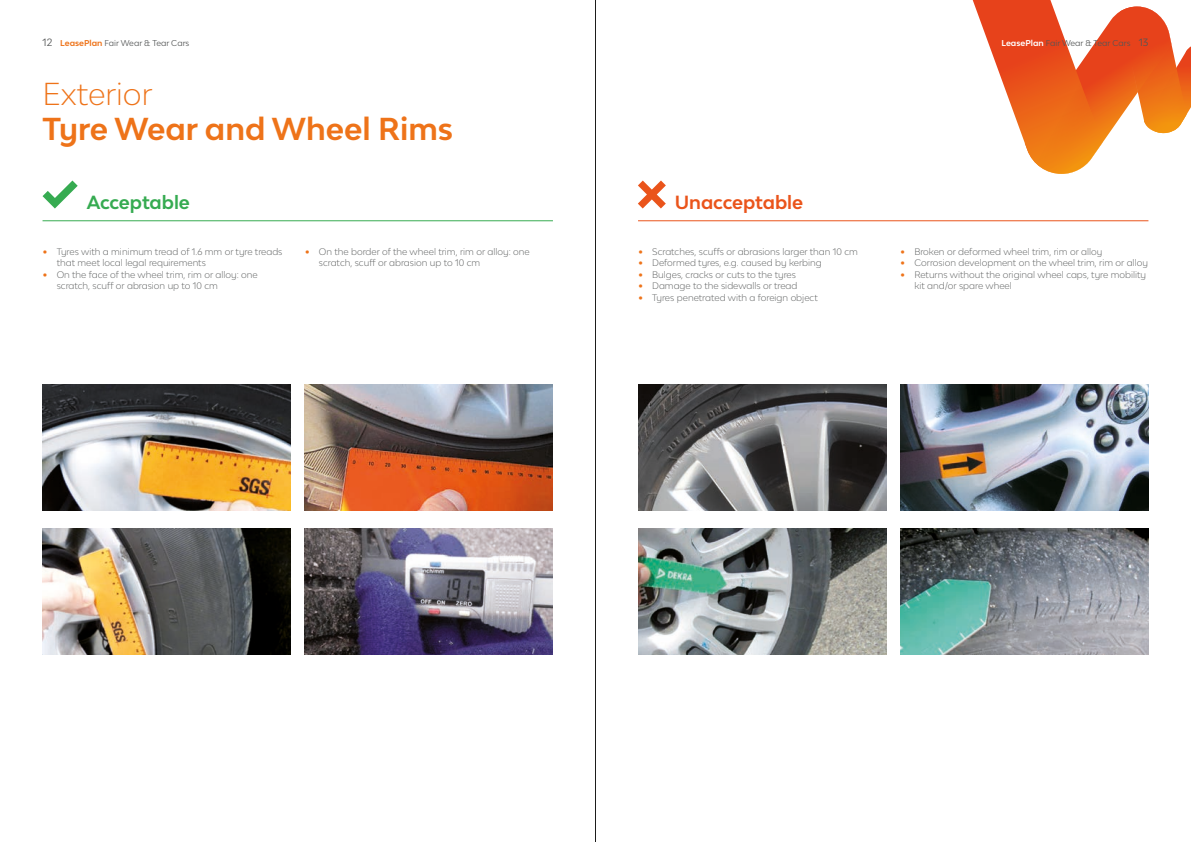
<style>
.page{position:relative;width:1191px;height:842px;background:#fff}
.page>*{position:absolute;margin:0;border:0;box-sizing:border-box;transform-origin:0 0}
.t1{font:700 30px "Lease Plan";color:#ee7319}
.t2{font:300 30px "Lease Plan";color:#ee7319}
.t3{font:700 18px "Lease Plan";letter-spacing:-.005em;color:#ea541b}
.t4{font:700 18px "Lease Plan";letter-spacing:-.01em;color:#36ab51}
.t5{font:300 9px/11.5px "Lease Plan";color:#545656}
.t6{font:8px "Lease Plan";color:#545656}
.s1{font-size:10px}
.s2{font-weight:700;color:#ee7319}
.s3{font-weight:700;color:#fff}
.s4{font-weight:700;font-size:13px;color:#ee7319}
</style>
<div class="page">
<svg style="left:972px;top:0;width:219px;height:174px"></svg>
<img style="left:638px;top:384px;width:248px;height:126px">
<img style="left:900px;top:384px;width:248px;height:126px">
<img style="left:638px;top:528px;width:248px;height:126px">
<img style="left:900px;top:528px;width:248px;height:126px">
<img style="left:43px;top:384px;width:248px;height:126px">
<img style="left:305px;top:384px;width:248px;height:126px">
<img style="left:305px;top:528px;width:248px;height:126px">
<img style="left:43px;top:528px;width:248px;height:126px">
<svg style="left:43px;top:181px;width:35px;height:28px"></svg>
<svg style="left:638px;top:180px;width:28px;height:28px"></svg>
<hr style="left:43px;top:220px;width:510px;height:1px;background:#36ab51">
<hr style="left:638px;top:220px;width:510px;height:1px;background:#ea541b">
<hr style="left:595px;top:0;width:1px;height:842px;background:#1d1d1b">
<p class="t6" style="left:43px;top:38px;width:148px"><span class="s1">12</span> <span class="s2">LeasePlan</span> Fair Wear &amp; Tear Cars</p>
<p class="t6" style="left:1001px;top:38px;width:148px"><span class="s3">LeasePlan</span> Fair Wear &amp; Tear Cars <span class="s1">13</span></p>
<h1 class="t2" style="left:43px;top:74px;width:111px">Exterior</h1>
<h1 class="t1" style="left:43px;top:109px;width:412px">Tyre Wear and Wheel Rims</h1>
<h2 class="t4" style="left:87px;top:190px;width:105px">Acceptable</h2>
<h2 class="t3" style="left:675px;top:190px;width:130px">Unacceptable</h2>
<p class="t5" style="left:57px;top:245px;width:227px;text-indent:-14px"><span class="s4">•</span> Tyres with a minimum tread of 1.6 mm or tyre treads that meet local legal requirements</p>
<p class="t5" style="left:57px;top:268px;width:202px;text-indent:-14px"><span class="s4">•</span> On the face of the wheel trim, rim or alloy: one scratch, scuff or abrasion up to 10 cm</p>
<p class="t5" style="left:319px;top:245px;width:212px;text-indent:-14px"><span class="s4">•</span> On the border of the wheel trim, rim or alloy: one scratch, scuff or abrasion up to 10 cm</p>
<p class="t5" style="left:638px;top:245px;width:221px"><span class="s4">•</span> Scratches, scuffs or abrasions larger than 10 cm</p>
<p class="t5" style="left:638px;top:257px;width:185px"><span class="s4">•</span> Deformed tyres, e.g. caused by kerbing</p>
<p class="t5" style="left:638px;top:268px;width:159px"><span class="s4">•</span> Bulges, cracks or cuts to the tyres</p>
<p class="t5" style="left:638px;top:280px;width:161px"><span class="s4">•</span> Damage to the sidewalls or tread</p>
<p class="t5" style="left:638px;top:291px;width:181px"><span class="s4">•</span> Tyres penetrated with a foreign object</p>
<p class="t5" style="left:900px;top:245px;width:204px"><span class="s4">•</span> Broken or deformed wheel trim, rim or alloy</p>
<p class="t5" style="left:900px;top:257px;width:249px"><span class="s4">•</span> Corrosion development on the wheel trim, rim or alloy</p>
<p class="t5" style="left:914px;top:268px;width:233px;text-indent:-14px"><span class="s4">•</span> Returns without the original wheel caps, tyre mobility kit and/or spare wheel</p>
</div>
